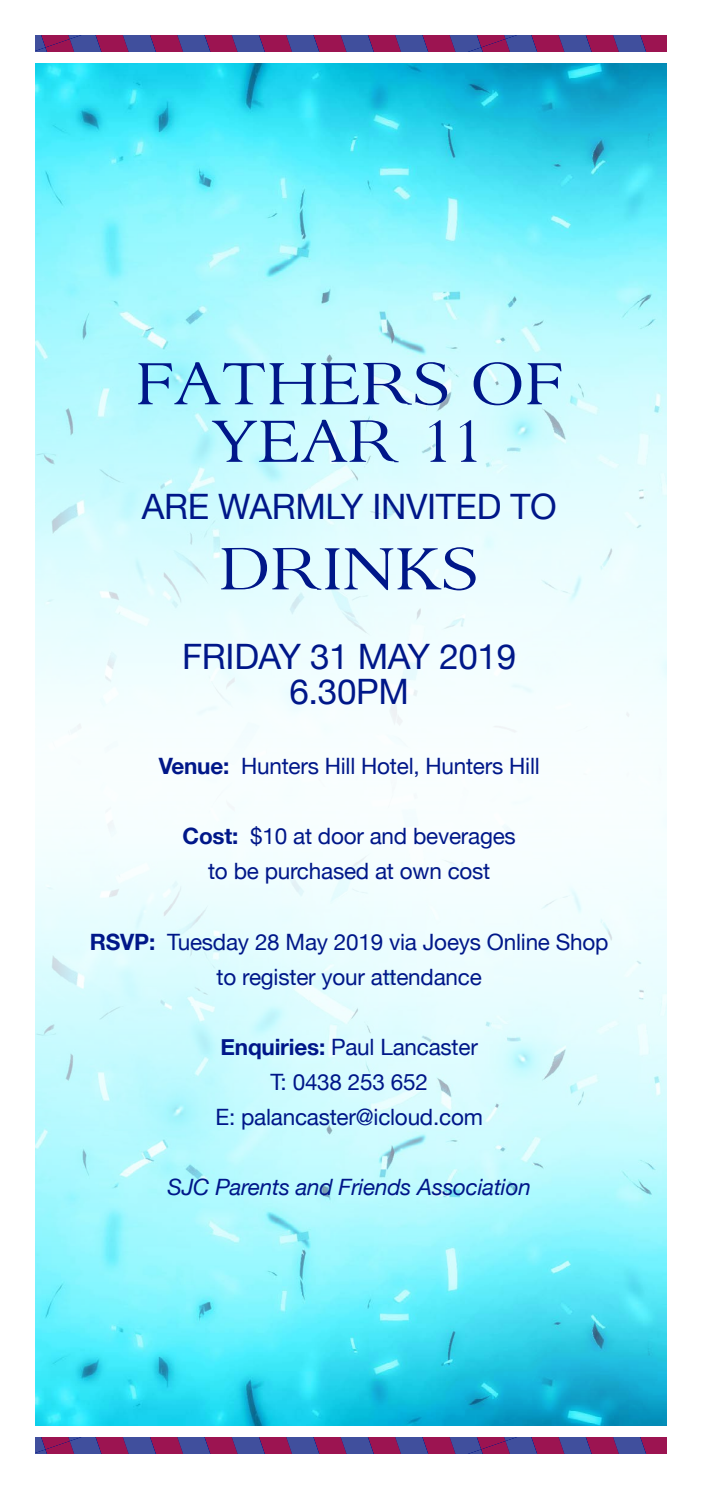
<style>
.page{position:relative;width:702px;height:1489px;background:#fff}
.page>*{position:absolute;margin:0;border:0;box-sizing:border-box;transform-origin:0 0}
.t1{font:65px/57.5px "Sanford";color:#001789;text-align:center}
.t2{font:35px/35px "Helvetica Neue";letter-spacing:-.01em;color:#001789;text-align:center}
.t3{font:22.5px/35px "Helvetica Neue";letter-spacing:-.01em;color:#001789;text-align:center}
.t4{font:italic 22.5px "Helvetica Neue";letter-spacing:-.01em;color:#001789}
.s1{font-weight:700}
</style>
<div class="page">
<img style="left:35px;top:834px;width:631px;height:590px">
<img style="left:35px;top:64px;width:631px;height:770px">
<svg style="left:35px;top:35px;width:631px;height:16px;background:#6d3076"></svg>
<svg style="left:35px;top:1437px;width:631px;height:16px;background:#6d3076"></svg>
<h1 class="t1" style="left:135px;top:353px;width:429px">FATHERS OF<br>YEAR 11</h1>
<h2 class="t2" style="left:142px;top:491px;width:416px">ARE WARMLY INVITED TO</h2>
<h1 class="t1" style="left:220px;top:538px;width:260px">DRINKS</h1>
<h2 class="t2" style="left:182px;top:641px;width:335px">FRIDAY 31 MAY 2019<br>6.30PM</h2>
<p class="t3" style="left:159px;top:750px;width:382px"><span class="s1">Venue:</span> Hunters Hill Hotel, Hunters Hill</p>
<p class="t3" style="left:182px;top:820px;width:335px"><span class="s1">Cost:</span> $10 at door and beverages to be purchased at own cost</p>
<p class="t3" style="left:90px;top:925px;width:520px"><span class="s1">RSVP:</span> Tuesday 28 May 2019 via Joeys Online Shop to register your attendance</p>
<p class="t3" style="left:215px;top:1030px;width:269px"><span class="s1">Enquiries:</span> Paul Lancaster<br>T: 0438 253 652<br>E: palancaster@icloud.com</p>
<p class="t4" style="left:167px;top:1170px;width:365px">SJC Parents and Friends Association</p>
</div>
